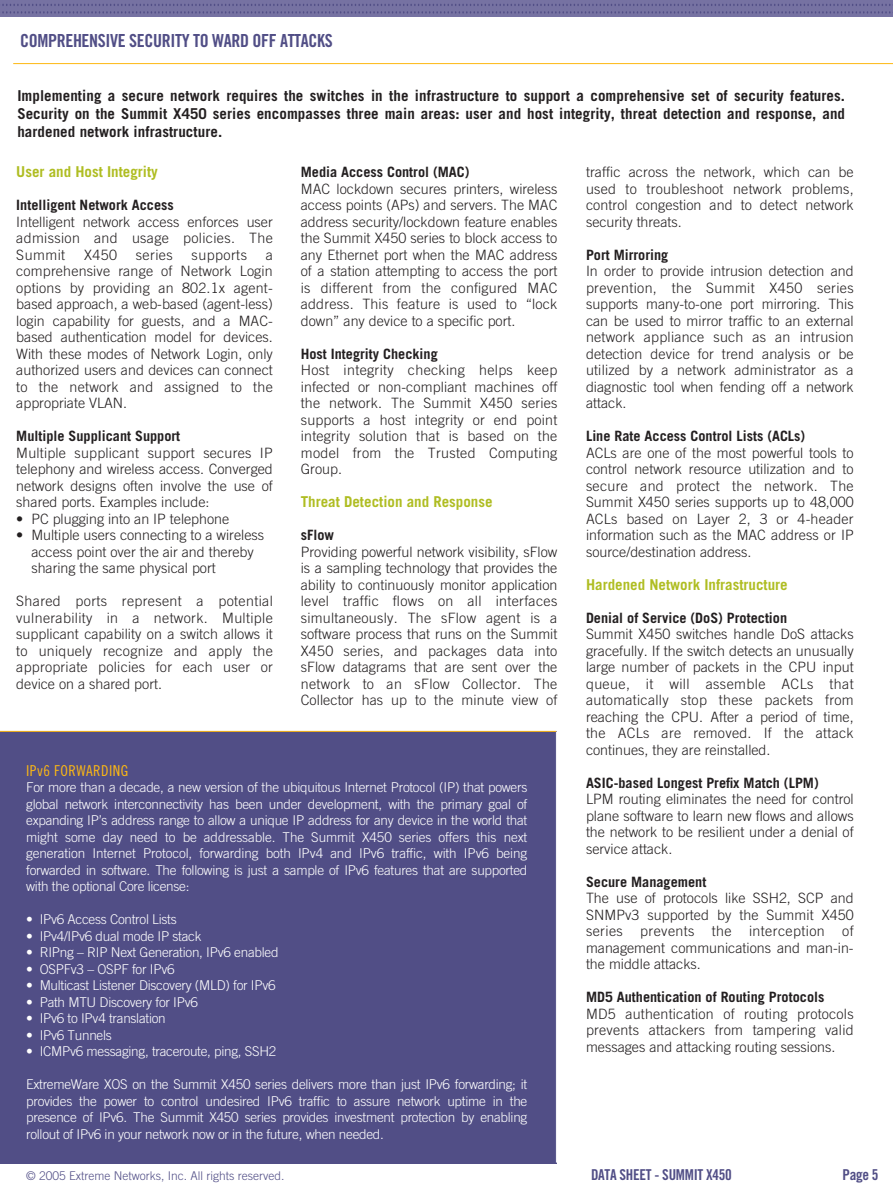
<style>
.page{position:relative;width:893px;height:1188px;background:#fff}
.page>*{position:absolute;margin:0;border:0;box-sizing:border-box;transform-origin:0 0}
.t1{font:18px "Trade Gothic Bold Cond Twenty";letter-spacing:-.02em;color:#514e86}
.t2{font:700 15px/18px "Trade Gothic";letter-spacing:.005em;color:#231f20;text-align:justify}
.t3{font:700 15px "Trade Gothic";color:#afbd22}
.t4{font:15px "Trade Gothic Bold Cond Twenty";letter-spacing:-.02em;color:#514e86}
.t5{font:15px "Trade Gothic Cond Eighteen";letter-spacing:.03em;color:#fdb813}
.t6{font:300 14.25px/16.5px "Trade Gothic";color:#231f20;text-align:justify}
.t7{font:700 14.25px "Trade Gothic";color:#231f20}
.t8{font:300 14.25px "Trade Gothic";letter-spacing:.03em;color:#231f20}
.t9{font:300 13.5px/16.5px "Trade Gothic";letter-spacing:-.02em;color:#fff;text-align:justify}
.t10{font:300 12px "Trade Gothic";color:#514e86}
.s1{color:#fff}
</style>
<div class="page">
<div style="left:0;top:731px;width:556px;height:432px;background:#514e86"></div>
<div style="left:0;top:0;width:893px;height:17px;background:#7672a2"></div>
<svg style="left:2px;top:4px;width:891px;height:10px"></svg>
<hr style="left:13px;top:63px;width:880px;height:1px;background:#fdb813">
<hr style="left:0;top:731px;width:556px;height:1px;background:#fdb813">
<p class="t1" style="left:20px;top:34px;width:314px">COMPREHENSIVE SECURITY TO WARD OFF ATTACKS</p>
<p class="t2" style="left:17px;top:88px;width:829px">Implementing a secure network requires the switches in the infrastructure to support a comprehensive set of security features.<br>Security on the Summit X450 series encompasses three main areas: user and host integrity, threat detection and response, and hardened network infrastructure.</p>
<p class="t3" style="left:16px;top:166px;width:143px">User and Host Integrity</p>
<p class="t7" style="left:16px;top:200px;width:159px">Intelligent Network Access</p>
<p class="t6" style="left:16px;top:214px;width:258px">Intelligent network access enforces user admission and usage policies. The Summit</p>
<p class="t6" style="left:84px;top:247px;width:35px">X450</p>
<p class="t6" style="left:136px;top:247px;width:39px">series</p>
<p class="t8" style="left:192px;top:249px;width:57px">supports</p>
<p class="t6" style="left:16px;top:247px;width:258px;text-indent:249px">a comprehensive range of Network Login options by providing an 802.1x agent&shy;based approach, a web-based (agent-less) login capability for guests, and a MAC&shy;based authentication model for devices.<br>With these modes of Network Login, only authorized users and devices can connect to the network and assigned to the appropriate VLAN.</p>
<p class="t7" style="left:16px;top:431px;width:165px">Multiple Supplicant Support</p>
<p class="t6" style="left:16px;top:445px;width:258px">Multiple supplicant support secures IP telephony and wireless access. Converged network designs often involve the use of shared ports. Examples include:</p>
<p class="t6" style="left:16px;top:511px;width:215px">• PC plugging into an IP telephone</p>
<p class="t6" style="left:16px;top:528px;width:249px">• Multiple users connecting to a wireless</p>
<p class="t6" style="left:16px;top:544px;width:239px"><span class="s1">•</span> access point over the air and thereby</p>
<p class="t6" style="left:16px;top:561px;width:201px"><span class="s1">•</span> sharing the same physical port</p>
<p class="t6" style="left:16px;top:594px;width:258px">Shared ports represent a potential vulnerability in a network. Multiple supplicant capability on a switch allows it to uniquely recognize and apply the appropriate policies for each user or device on a shared port.</p>
<p class="t7" style="left:301px;top:167px;width:170px">Media Access Control (MAC)</p>
<p class="t6" style="left:301px;top:181px;width:258px">MAC lockdown secures printers, wireless access points (APs) and servers. The MAC address security/lockdown feature enables the Summit X450 series to block access to any Ethernet port when the MAC address of a station attempting to access the port is different from the configured MAC address. This feature is used to “lock down” any device to a specific port.</p>
<p class="t7" style="left:301px;top:348px;width:138px">Host Integrity Checking</p>
<p class="t6" style="left:301px;top:363px;width:258px">Host integrity checking helps keep infected or non-compliant machines off the network. The Summit X450 series supports a host integrity or end point integrity solution that is based on the model from the Trusted Computing Group.</p>
<p class="t3" style="left:301px;top:496px;width:193px">Threat Detection and Response</p>
<p class="t7" style="left:301px;top:530px;width:35px">sFlow</p>
<p class="t6" style="left:301px;top:544px;width:258px">Providing powerful network visibility, sFlow is a sampling technology that provides the ability to continuously monitor application level traffic flows on all interfaces simultaneously. The sFlow agent is a software process that runs on the Summit X450 series, and packages data into sFlow datagrams that are sent over the network to an sFlow Collector. The Collector has up to the minute view of</p>
<p class="t5" style="left:26px;top:765px;width:104px">IPv6 FORWARDING</p>
<p class="t9" style="left:26px;top:781px;width:503px">For more than a decade, a new version of the ubiquitous Internet Protocol (IP) that powers global network interconnectivity has been under development, with the primary goal of expanding IP’s address range to allow a unique IP address for any device in the world that might some day need to be addressable. The Summit X450 series offers this next generation Internet Protocol, forwarding both IPv4 and IPv6 traffic, with IPv6 being forwarded in software. The following is just a sample of IPv6 features that are supported with the optional Core license:</p>
<p class="t9" style="left:26px;top:913px;width:152px">• IPv6 Access Control Lists</p>
<p class="t9" style="left:26px;top:929px;width:177px">• IPv4/IPv6 dual mode IP stack</p>
<p class="t9" style="left:26px;top:946px;width:254px">• RIPng – RIP Next Generation, IPv6 enabled</p>
<p class="t9" style="left:26px;top:962px;width:150px">• OSPFv3 – OSPF for IPv6</p>
<p class="t9" style="left:26px;top:979px;width:251px">• Multicast Listener Discovery (MLD) for IPv6</p>
<p class="t9" style="left:26px;top:995px;width:173px">• Path MTU Discovery for IPv6</p>
<p class="t9" style="left:26px;top:1012px;width:141px">• IPv6 to IPv4 translation</p>
<p class="t9" style="left:26px;top:1028px;width:87px">• IPv6 Tunnels</p>
<p class="t9" style="left:26px;top:1045px;width:252px">• ICMPv6 messaging, traceroute, ping, SSH2</p>
<p class="t9" style="left:26px;top:1078px;width:503px">ExtremeWare XOS on the Summit X450 series delivers more than just IPv6 forwarding; it provides the power to control undesired IPv6 traffic to assure network uptime in the presence of IPv6. The Summit X450 series provides investment protection by enabling rollout of IPv6 in your network now or in the future, when needed.</p>
<p class="t6" style="left:586px;top:165px;width:269px">traffic across the network, which can be used to troubleshoot network problems, control congestion and to detect network security threats.</p>
<p class="t7" style="left:586px;top:249px;width:84px">Port Mirroring</p>
<p class="t6" style="left:586px;top:264px;width:269px">In order to provide intrusion detection and prevention, the Summit X450 series supports many-to-one port mirroring. This can be used to mirror traffic to an external network appliance such as an intrusion detection device for trend analysis or be utilized by a network administrator as a diagnostic tool when fending off a network attack.</p>
<p class="t7" style="left:586px;top:431px;width:221px">Line Rate Access Control Lists (ACLs)</p>
<p class="t6" style="left:586px;top:445px;width:269px">ACLs are one of the most powerful tools to control network resource utilization and to secure and protect the network. The Summit X450 series supports up to 48,000<br>ACLs based on Layer 2, 3 or 4-header information such as the MAC address or IP source/destination address.</p>
<p class="t3" style="left:586px;top:579px;width:203px">Hardened Network Infrastructure</p>
<p class="t7" style="left:586px;top:612px;width:203px">Denial of Service (DoS) Protection</p>
<p class="t6" style="left:586px;top:627px;width:269px">Summit X450 switches handle DoS attacks gracefully. If the switch detects an unusually large number of packets in the CPU input queue, it will assemble ACLs that automatically stop these packets from reaching the CPU. After a period of time, the ACLs are removed. If the attack continues, they are reinstalled.</p>
<p class="t7" style="left:586px;top:777px;width:234px">ASIC-based Longest Prefix Match (LPM)</p>
<p class="t6" style="left:586px;top:792px;width:269px">LPM routing eliminates the need for control plane software to learn new flows and allows the network to be resilient under a denial of service attack.</p>
<p class="t7" style="left:586px;top:876px;width:122px">Secure Management</p>
<p class="t6" style="left:586px;top:891px;width:269px">The use of protocols like SSH2, SCP and SNMPv3 supported by the Summit X450 series prevents the interception of management communications and man-in&shy;the middle attacks.</p>
<p class="t7" style="left:586px;top:992px;width:240px">MD5 Authentication of Routing Protocols</p>
<p class="t6" style="left:586px;top:1006px;width:269px">MD5 authentication of routing protocols prevents attackers from tampering valid messages and attacking routing sessions.</p>
<p class="t10" style="left:26px;top:1171px;width:260px">© 2005 Extreme Networks, Inc. All rights reserved.</p>
<p class="t4" style="left:591px;top:1169px;width:142px">DATA SHEET - SUMMIT X450</p>
<p class="t4" style="left:842px;top:1169px;width:38px">Page 5</p>
</div>
